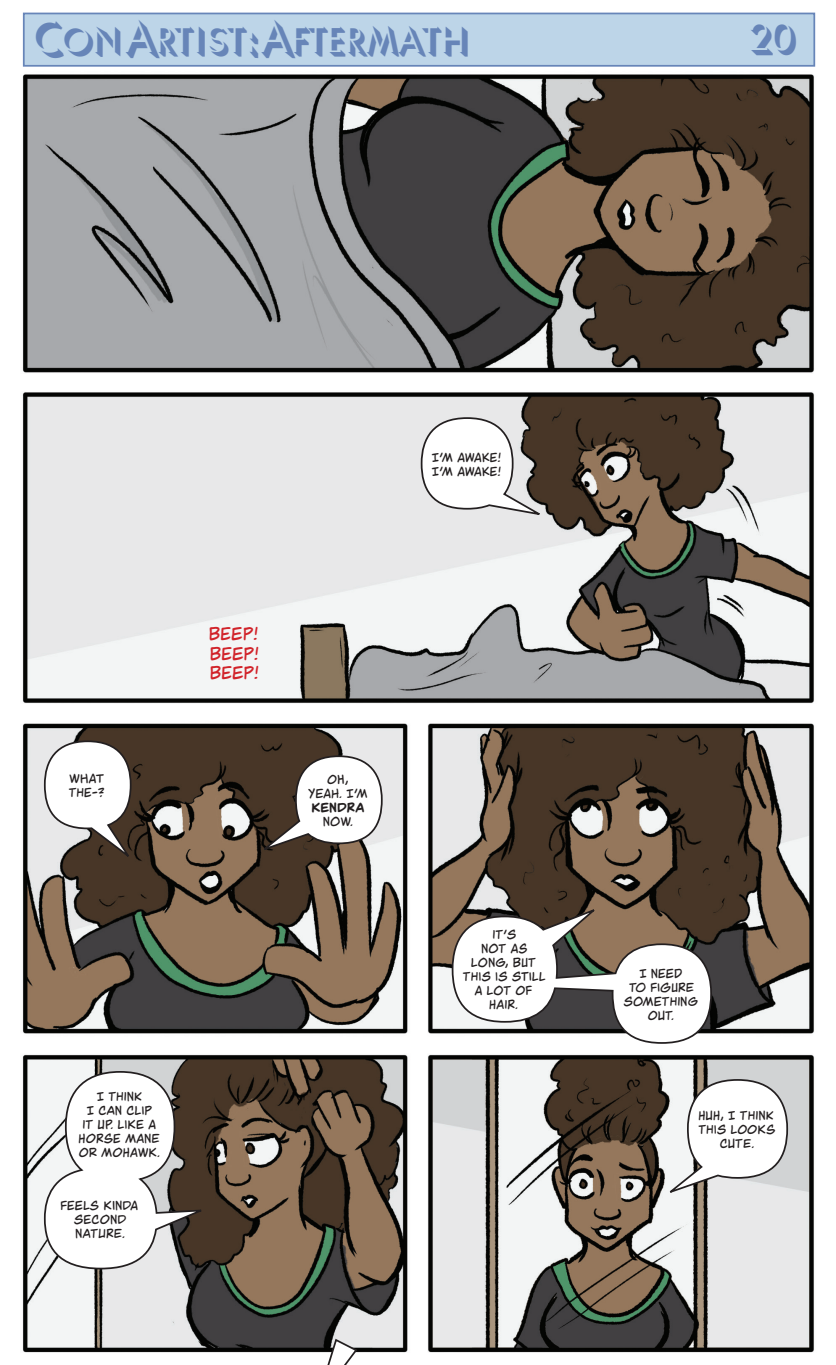
<style>
.page{position:relative;width:836px;height:1365px;background:#fff}
.page>*{position:absolute;margin:0;border:0;box-sizing:border-box;transform-origin:0 0}
.t1{font:49px "Chronik";color:#6785b8}
.t2{font:42px "Chronik";color:#6785b8}
.t3{font:20.82px/19.6px "Collect Em All BB";letter-spacing:.28em;color:#d1232a;text-align:justify}
.t4{font:14.88px/14px "Collect Em All BB";color:#231f20;text-align:center}
.t5{font:700 14.88px "Collect Em All BB";color:#231f20}
</style>
<div class="page">
<img style="left:22px;top:52px;width:794px;height:1301px">
<svg style="left:314px;top:1338px;width:44px;height:27px"></svg>
<svg style="left:420px;top:416px;width:129px;height:102px"></svg>
<svg style="left:43px;top:740px;width:92px;height:124px"></svg>
<svg style="left:255px;top:754px;width:128px;height:100px"></svg>
<svg style="left:450px;top:905px;width:262px;height:140px"></svg>
<svg style="left:43px;top:1070px;width:168px;height:200px"></svg>
<svg style="left:661px;top:1078px;width:127px;height:119px"></svg>
<div style="left:23px;top:13px;width:792px;height:54px;background:#bdd5e8;border:2px solid #6785b8"></div>
<h1 class="t1" style="left:34px;top:9px;width:438px">ConArtist:Aftermath</h1>
<h2 class="t2" style="left:751px;top:13px;width:47px">20</h2>
<h3 class="t3" style="left:209px;top:624px;width:51px">BEEP!<br>BEEP!<br>BEEP!</h3>
<p class="t4" style="left:69px;top:771px;width:38px;text-align:left">WHAT<br>THE-?</p>
<p class="t4" style="left:308px;top:772px;width:61px">OH,<br>YEAH. I’M</p>
<p class="t5" style="left:311px;top:798px;width:54px">KENDRA</p>
<p class="t4" style="left:323px;top:814px;width:31px">NOW.</p>
<p class="t4" style="left:79px;top:1089px;width:83px">I THINK<br>I CAN CLIP<br>IT UP. LIKE A<br>HORSE MANE<br>OR MOHAWK.</p>
<p class="t4" style="left:60px;top:1198px;width:79px">FEELS KINDA<br>SECOND<br>NATURE.</p>
<p class="t4" style="left:431px;top:450px;width:71px;text-align:left">I’M AWAKE!<br>I’M AWAKE!</p>
<p class="t4" style="left:463px;top:928px;width:77px">IT’S<br>NOT AS<br>LONG, BUT<br>THIS IS STILL<br>A LOT OF<br>HAIR.</p>
<p class="t4" style="left:623px;top:966px;width:75px">I NEED<br>TO FIGURE<br>SOMETHING<br>OUT.</p>
<p class="t4" style="left:698px;top:1108px;width:78px">HUH, I THINK<br>THIS LOOKS<br>CUTE.</p>
</div>
